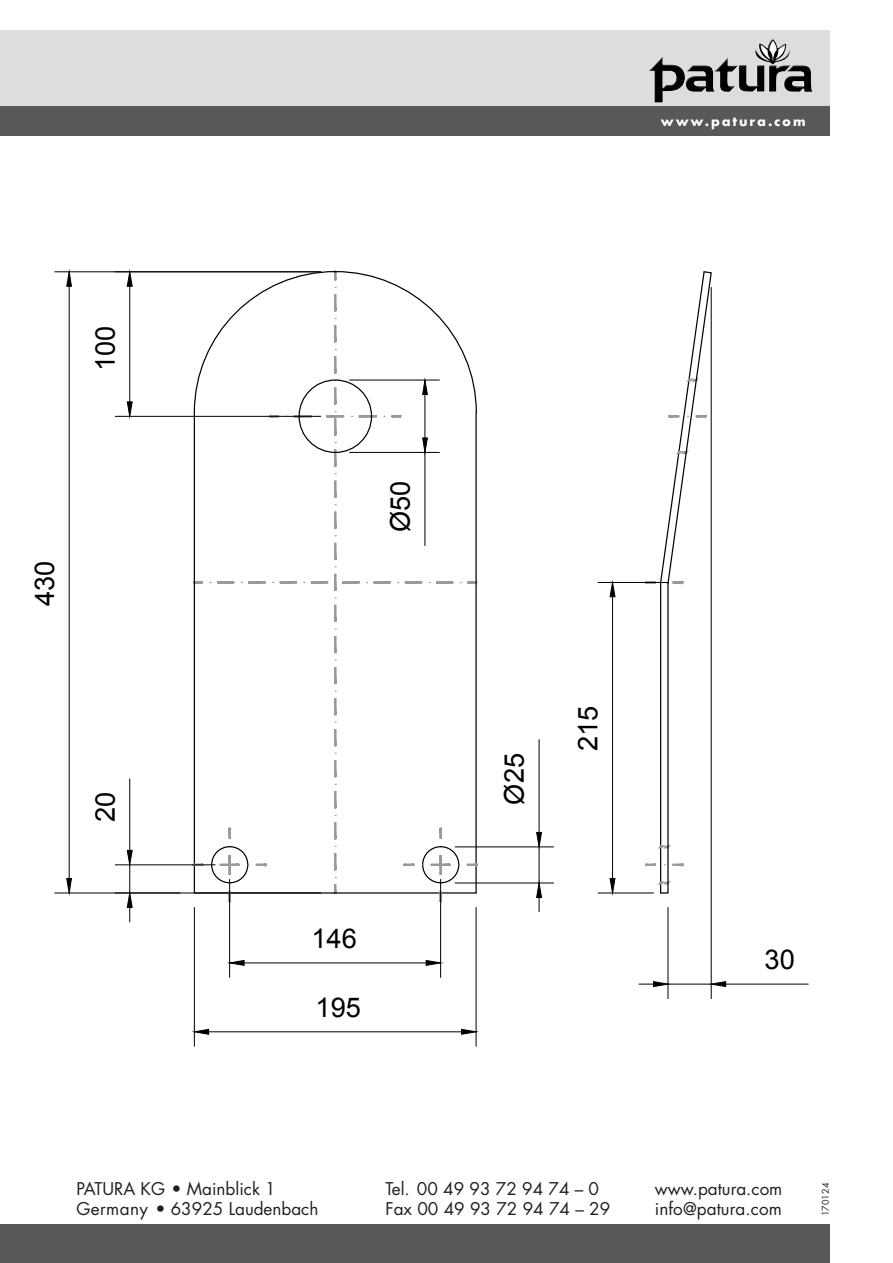
<style>
.page{position:relative;width:893px;height:1263px;background:#fff}
.page>*{position:absolute;margin:0;border:0;box-sizing:border-box;transform-origin:0 0}
.t1{font:27.3px "Arial";color:#000}
.t2{font:17.1px "Futura";color:#231f20}
.t3{font:700 14.25px "Futura URW";letter-spacing:.13em;color:#fff}
.t4{font:9px "Futura";color:#231f20}
</style>
<div class="page">
<div style="left:0;top:30px;width:829px;height:76px;background:#dcdddf"></div>
<div style="left:0;top:106px;width:829px;height:30px;background:#57585a"></div>
<img style="left:649px;top:39px;width:154px;height:63px">
<div style="left:0;top:1225px;width:829px;height:38px;background:#57585a"></div>
<svg style="left:645px;top:271px;width:67px;height:623px"></svg>
<hr style="left:711px;top:287px;width:1px;height:711px;background:#000">
<hr style="left:668px;top:907px;width:1px;height:91px;background:#000">
<hr style="left:726px;top:984px;width:82px;height:1px;background:#000">
<hr style="left:668px;top:984px;width:43px;height:1px;background:#000">
<svg style="left:639px;top:981px;width:30px;height:6px"></svg>
<svg style="left:710px;top:981px;width:16px;height:6px"></svg>
<hr style="left:598px;top:582px;width:70px;height:1px;background:#000">
<hr style="left:598px;top:893px;width:55px;height:1px;background:#000">
<hr style="left:612px;top:597px;width:1px;height:281px;background:#000">
<svg style="left:609px;top:583px;width:7px;height:14px"></svg>
<svg style="left:609px;top:878px;width:7px;height:16px"></svg>
<svg style="left:334px;top:480px;width:3px;height:18px"></svg>
<svg style="left:334px;top:511px;width:3px;height:18px"></svg>
<svg style="left:334px;top:543px;width:3px;height:17px"></svg>
<svg style="left:334px;top:597px;width:3px;height:25px"></svg>
<svg style="left:334px;top:636px;width:3px;height:17px"></svg>
<svg style="left:334px;top:667px;width:3px;height:17px"></svg>
<svg style="left:334px;top:698px;width:3px;height:17px"></svg>
<svg style="left:334px;top:729px;width:3px;height:17px"></svg>
<svg style="left:334px;top:760px;width:3px;height:17px"></svg>
<svg style="left:334px;top:791px;width:3px;height:18px"></svg>
<svg style="left:334px;top:822px;width:3px;height:18px"></svg>
<svg style="left:334px;top:853px;width:3px;height:18px"></svg>
<svg style="left:334px;top:884px;width:3px;height:10px"></svg>
<svg style="left:193px;top:581px;width:10px;height:3px"></svg>
<svg style="left:217px;top:581px;width:17px;height:3px"></svg>
<svg style="left:248px;top:581px;width:18px;height:3px"></svg>
<svg style="left:273px;top:581px;width:24px;height:3px"></svg>
<svg style="left:311px;top:581px;width:17px;height:3px"></svg>
<svg style="left:334px;top:574px;width:26px;height:17px"></svg>
<svg style="left:367px;top:581px;width:24px;height:3px"></svg>
<svg style="left:405px;top:581px;width:17px;height:3px"></svg>
<svg style="left:436px;top:581px;width:18px;height:3px"></svg>
<svg style="left:467px;top:581px;width:8px;height:3px"></svg>
<hr style="left:194px;top:413px;width:1px;height:480px;background:#000">
<hr style="left:475px;top:413px;width:2px;height:480px;background:#000">
<hr style="left:194px;top:892px;width:282px;height:1px;background:#000">
<svg style="left:228px;top:891px;width:3px;height:11px"></svg>
<svg style="left:228px;top:827px;width:3px;height:12px"></svg>
<div style="left:211px;top:846px;width:37px;height:37px;border:1px solid #000;border-radius:50%"></div>
<svg style="left:192px;top:863px;width:12px;height:3px"></svg>
<svg style="left:219px;top:855px;width:21px;height:20px"></svg>
<svg style="left:256px;top:863px;width:11px;height:3px"></svg>
<svg style="left:439px;top:891px;width:3px;height:11px"></svg>
<svg style="left:439px;top:827px;width:3px;height:12px"></svg>
<div style="left:422px;top:846px;width:37px;height:37px;border:1px solid #000;border-radius:50%"></div>
<svg style="left:467px;top:863px;width:11px;height:3px"></svg>
<svg style="left:430px;top:855px;width:21px;height:20px"></svg>
<svg style="left:403px;top:863px;width:12px;height:3px"></svg>
<hr style="left:55px;top:272px;width:266px;height:1px;background:#000">
<hr style="left:55px;top:893px;width:266px;height:1px;background:#000">
<hr style="left:69px;top:286px;width:1px;height:592px;background:#000">
<svg style="left:66px;top:271px;width:6px;height:16px"></svg>
<svg style="left:66px;top:878px;width:6px;height:16px"></svg>
<hr style="left:115px;top:416px;width:206px;height:1px;background:#000">
<hr style="left:129px;top:286px;width:1px;height:116px;background:#000">
<svg style="left:127px;top:271px;width:6px;height:16px"></svg>
<svg style="left:127px;top:401px;width:6px;height:16px"></svg>
<hr style="left:115px;top:864px;width:100px;height:1px;background:#000">
<hr style="left:129px;top:779px;width:1px;height:71px;background:#000">
<svg style="left:127px;top:850px;width:6px;height:72px"></svg>
<hr style="left:229px;top:879px;width:1px;height:98px;background:#000">
<hr style="left:440px;top:879px;width:1px;height:98px;background:#000">
<hr style="left:244px;top:963px;width:182px;height:1px;background:#000">
<svg style="left:229px;top:960px;width:16px;height:6px"></svg>
<svg style="left:425px;top:960px;width:16px;height:6px"></svg>
<hr style="left:194px;top:907px;width:1px;height:139px;background:#000">
<hr style="left:476px;top:907px;width:1px;height:139px;background:#000">
<hr style="left:209px;top:1031px;width:253px;height:1px;background:#000">
<svg style="left:194px;top:1028px;width:15px;height:7px"></svg>
<svg style="left:461px;top:1028px;width:16px;height:7px"></svg>
<hr style="left:425px;top:452px;width:1px;height:94px;background:#000">
<svg style="left:193px;top:270px;width:284px;height:197px"></svg>
<hr style="left:455px;top:847px;width:99px;height:1px;background:#000">
<hr style="left:455px;top:883px;width:99px;height:1px;background:#000">
<hr style="left:539px;top:740px;width:1px;height:92px;background:#000">
<hr style="left:539px;top:847px;width:1px;height:36px;background:#000">
<svg style="left:536px;top:882px;width:6px;height:30px"></svg>
<svg style="left:536px;top:832px;width:6px;height:16px"></svg>
<p class="t3" style="left:661px;top:113px;width:146px">www.patura.com</p>
<h1 class="t1" style="left:87px;top:371px;width:47px;rotate:-90deg">100</h1>
<h1 class="t1" style="left:27px;top:606px;width:47px;rotate:-90deg">430</h1>
<h1 class="t1" style="left:87px;top:822px;width:32px;rotate:-90deg">20</h1>
<h1 class="t1" style="left:382px;top:532px;width:53px;rotate:-90deg">Ø50</h1>
<h1 class="t1" style="left:311px;top:920px;width:47px">146</h1>
<h1 class="t1" style="left:316px;top:989px;width:47px">195</h1>
<h1 class="t1" style="left:496px;top:804px;width:53px;rotate:-90deg">Ø25</h1>
<h1 class="t1" style="left:570px;top:751px;width:47px;rotate:-90deg">215</h1>
<h1 class="t1" style="left:765px;top:942px;width:32px">30</h1>
<p class="t2" style="left:77px;top:1176px;width:201px">PATURA KG • Mainblick 1</p>
<p class="t2" style="left:386px;top:1176px;width:215px">Tel. 00 49 93 72 94 74 – 0</p>
<p class="t2" style="left:655px;top:1176px;width:129px">www.patura.com</p>
<p class="t2" style="left:77px;top:1197px;width:243px">Germany • 63925 Laudenbach</p>
<p class="t2" style="left:386px;top:1197px;width:226px">Fax 00 49 93 72 94 74 – 29</p>
<p class="t2" style="left:655px;top:1197px;width:129px">info@patura.com</p>
<p class="t4" style="left:819px;top:1216px;width:35px;rotate:-90deg">170124</p>
</div>
